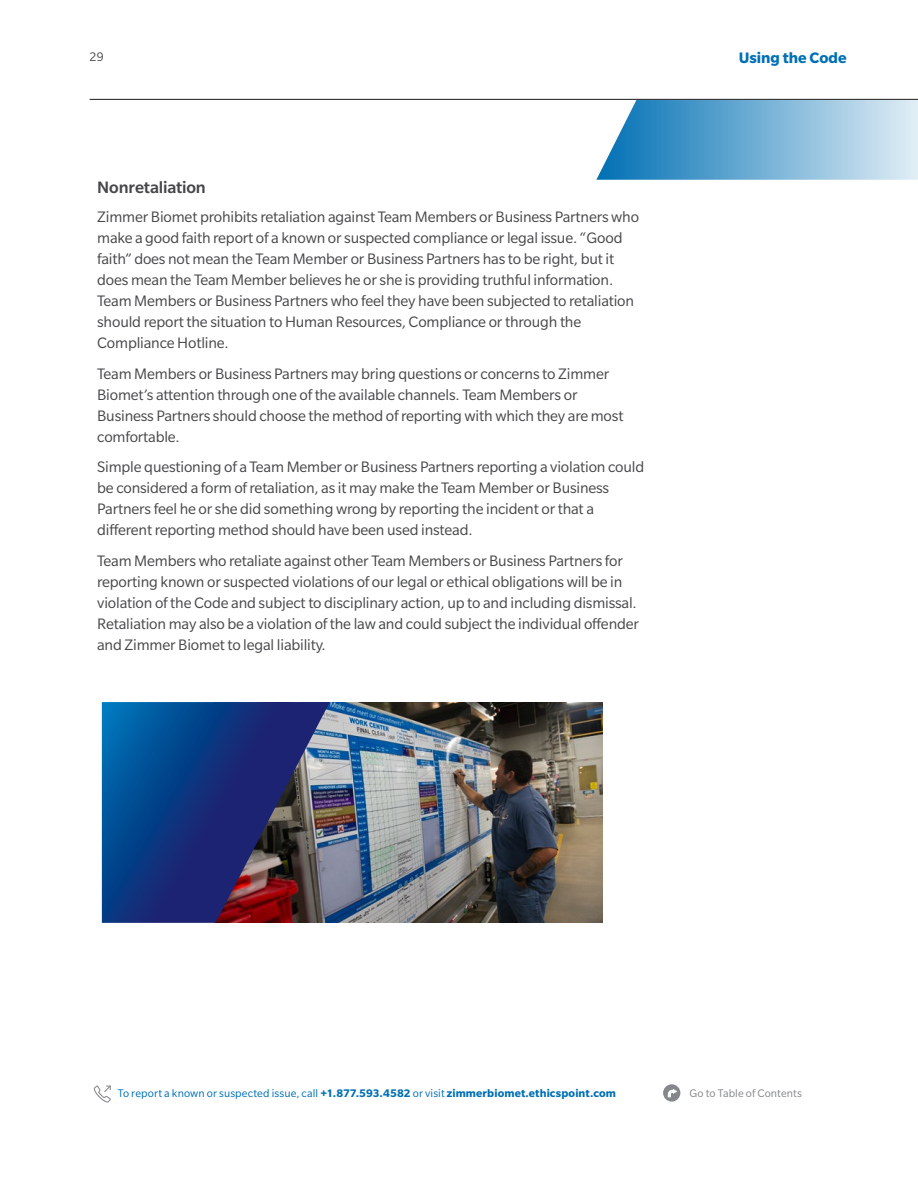
<style>
.page{position:relative;width:918px;height:1188px;background:#fff}
.page>*{position:absolute;margin:0;border:0;box-sizing:border-box;transform-origin:0 0}
.t1{font:500 18px "Slate Pro";letter-spacing:-.005em;color:#464749}
.t2{font:16.5px/21px "Slate Pro";letter-spacing:-.01em;color:#464749}
.t3{font:700 16.5px "Slate Pro";color:#0070b4}
.t4{font:13.5px "Slate Pro";color:#464749}
.t5{font:700 12px "Slate Pro";letter-spacing:.01em;color:#0070b4}
.t6{font:12px "Slate Pro";letter-spacing:.005em;color:#85878a}
.s1{font-weight:400}
</style>
<div class="page">
<svg style="left:596px;top:100px;width:322px;height:80px;background:#80b7d9"></svg>
<hr style="left:90px;top:99px;width:828px;height:1px;background:#1a1818">
<div style="left:663px;top:1084px;width:17px;height:18px;background:#85878a;border-radius:50%"></div>
<svg style="left:668px;top:1089px;width:9px;height:8px"></svg>
<svg style="left:94px;top:1086px;width:17px;height:17px"></svg>
<img style="left:330px;top:702px;width:273px;height:220px">
<svg style="left:102px;top:702px;width:228px;height:221px;background:#223b75"></svg>
<p class="t4" style="left:90px;top:49px;width:15px">29</p>
<p class="t3" style="left:739px;top:48px;width:109px">Using the Code</p>
<p class="t1" style="left:97px;top:177px;width:110px">Nonretaliation</p>
<p class="t2" style="left:97px;top:206px;width:544px">Zimmer Biomet prohibits retaliation against Team Members or Business Partners who make a good faith report of a known or suspected compliance or legal issue. “Good faith” does not mean the Team Member or Business Partners has to be right, but it does mean the Team Member believes he or she is providing truthful information.<br>Team Members or Business Partners who feel they have been subjected to retaliation should report the situation to Human Resources, Compliance or through the Compliance Hotline.</p>
<p class="t2" style="left:97px;top:363px;width:528px">Team Members or Business Partners may bring questions or concerns to Zimmer Biomet’s attention through one of the available channels. Team Members or Business Partners should choose the method of reporting with which they are most comfortable.</p>
<p class="t2" style="left:97px;top:456px;width:549px">Simple questioning of a Team Member or Business Partners reporting a violation could be considered a form of retaliation, as it may make the Team Member or Business Partners feel he or she did something wrong by reporting the incident or that a different reporting method should have been used instead.</p>
<p class="t2" style="left:97px;top:550px;width:543px">Team Members who retaliate against other Team Members or Business Partners for reporting known or suspected violations of our legal or ethical obligations will be in violation of the Code and subject to disciplinary action, up to and including dismissal.<br>Retaliation may also be a violation of the law and could subject the individual offender and Zimmer Biomet to legal liability.</p>
<p class="t5" style="left:118px;top:1086px;width:500px"><span class="s1">To report a known or suspected issue, call</span> +1.877.593.4582 <span class="s1">or visit</span> zimmerbiomet.ethicspoint.com</p>
<p class="t6" style="left:690px;top:1087px;width:114px">Go to Table of Contents</p>
</div>
